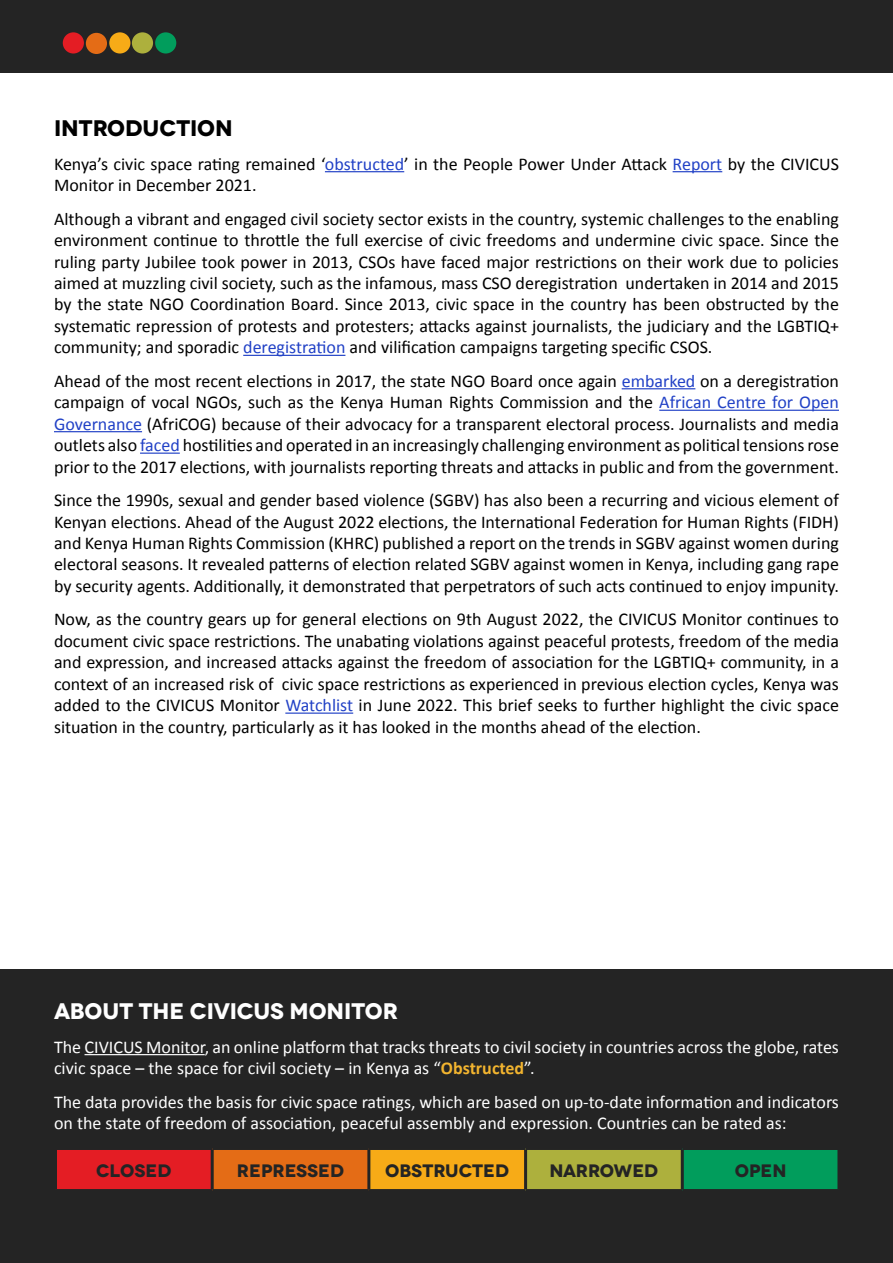
<style>
.page{position:relative;width:893px;height:1263px;background:#fff}
.page>*{position:absolute;margin:0;border:0;box-sizing:border-box;transform-origin:0 0}
.t1{font:700 22.5px "Novecentowide";letter-spacing:-.01em;color:#fff}
.t2{font:700 22.5px "Novecentowide";color:#000}
.t3{font:18px/21.5px "Calibri";color:#000;text-align:justify}
.t4{font:18px/21.5px "Calibri";color:#fff}
.t5{font:700 18px "Novecentowide";color:#242424}
.t6{font:700 18px "Novecentowide";letter-spacing:-.02em;color:#242424}
.s1{color:#2141c6}
.s2{font-weight:700;color:#f2b42f}
</style>
<div class="page">
<div style="left:0;top:0;width:893px;height:72px;background:#242424"></div>
<div style="left:63px;top:32px;width:21px;height:22px;background:#e41d24;border-radius:50%"></div>
<div style="left:86px;top:33px;width:21px;height:21px;background:#e46c16;border-radius:50%"></div>
<div style="left:109px;top:32px;width:21px;height:22px;background:#f7ab17;border-radius:50%"></div>
<div style="left:132px;top:32px;width:21px;height:22px;background:#adb03d;border-radius:50%"></div>
<div style="left:155px;top:32px;width:21px;height:22px;background:#019d5c;border-radius:50%"></div>
<hr style="left:325px;top:171px;width:79px;height:1px;background:#2141c6">
<hr style="left:673px;top:171px;width:49px;height:1px;background:#2141c6">
<hr style="left:243px;top:355px;width:102px;height:1px;background:#2141c6">
<hr style="left:622px;top:388px;width:73px;height:1px;background:#2141c6">
<hr style="left:659px;top:410px;width:180px;height:1px;background:#2141c6">
<hr style="left:54px;top:431px;width:88px;height:1px;background:#2141c6">
<hr style="left:140px;top:453px;width:40px;height:1px;background:#2141c6">
<hr style="left:285px;top:712px;width:68px;height:2px;background:#2141c6">
<div style="left:0;top:969px;width:893px;height:294px;background:#242424"></div>
<hr style="left:85px;top:1054px;width:120px;height:1px;background:#fff">
<div style="left:56px;top:1148px;width:156px;height:42px;background:#e41d24"></div>
<div style="left:212px;top:1148px;width:157px;height:42px;background:#e46c16"></div>
<div style="left:369px;top:1148px;width:157px;height:42px;background:#f7ab17"></div>
<div style="left:526px;top:1148px;width:156px;height:42px;background:#adb03d"></div>
<div style="left:682px;top:1148px;width:157px;height:42px;background:#019d5c"></div>
<hr style="left:54px;top:1147px;width:158px;height:3px;background:#242424">
<hr style="left:54px;top:1150px;width:3px;height:39px;background:#242424">
<hr style="left:212px;top:1147px;width:157px;height:3px;background:#242424">
<hr style="left:211px;top:1150px;width:3px;height:39px;background:#242424">
<hr style="left:369px;top:1147px;width:157px;height:3px;background:#242424">
<hr style="left:367px;top:1150px;width:3px;height:39px;background:#242424">
<hr style="left:526px;top:1147px;width:156px;height:3px;background:#242424">
<hr style="left:524px;top:1150px;width:3px;height:39px;background:#242424">
<hr style="left:682px;top:1147px;width:158px;height:3px;background:#242424">
<hr style="left:681px;top:1150px;width:3px;height:39px;background:#242424">
<hr style="left:837px;top:1150px;width:3px;height:39px;background:#242424">
<hr style="left:54px;top:1189px;width:158px;height:3px;background:#242424">
<hr style="left:212px;top:1189px;width:157px;height:3px;background:#242424">
<hr style="left:369px;top:1189px;width:157px;height:3px;background:#242424">
<hr style="left:526px;top:1189px;width:156px;height:3px;background:#242424">
<hr style="left:682px;top:1189px;width:158px;height:3px;background:#242424">
<p class="t2" style="left:54px;top:114px;width:180px">INTRODUCTION</p>
<p class="t3" style="left:54px;top:153px;width:786px">Kenya’s civic space rating remained ‘<span class="s1">obstructed</span>’ in the People Power Under Attack <span class="s1">Report</span> by the CIVICUS<br>Monitor in December 2021.</p>
<p class="t3" style="left:54px;top:208px;width:786px">Although a vibrant and engaged civil society sector exists in the country, systemic challenges to the enabling environment continue to throttle the full exercise of civic freedoms and undermine civic space. Since the ruling party Jubilee took power in 2013, CSOs have faced major restrictions on their work due to policies aimed at muzzling civil society, such as the infamous, mass CSO deregistration undertaken in 2014 and 2015 by the state NGO Coordination Board. Since 2013, civic space in the country has been obstructed by the systematic repression of protests and protesters; attacks against journalists, the judiciary and the LGBTIQ+ community; and sporadic <span class="s1">deregistration</span> and vilification campaigns targeting specific CSOS.</p>
<p class="t3" style="left:54px;top:370px;width:786px">Ahead of the most recent elections in 2017, the state NGO Board once again <span class="s1">embarked</span> on a deregistration campaign of vocal NGOs, such as the Kenya Human Rights Commission and the <span class="s1">African Centre for Open Governance</span> (AfriCOG) because of their advocacy for a transparent electoral process. Journalists and media outlets also <span class="s1">faced</span> hostilities and operated in an increasingly challenging environment as political tensions rose prior to the 2017 elections, with journalists reporting threats and attacks in public and from the government.</p>
<p class="t3" style="left:54px;top:489px;width:786px">Since the 1990s, sexual and gender based violence (SGBV) has also been a recurring and vicious element of Kenyan elections. Ahead of the August 2022 elections, the International Federation for Human Rights (FIDH) and Kenya Human Rights Commission (KHRC) published a report on the trends in SGBV against women during electoral seasons. It revealed patterns of election related SGBV against women in Kenya, including gang rape by security agents. Additionally, it demonstrated that perpetrators of such acts continued to enjoy impunity.</p>
<p class="t3" style="left:54px;top:609px;width:786px">Now, as the country gears up for general elections on 9th August 2022, the CIVICUS Monitor continues to document civic space restrictions. The unabating violations against peaceful protests, freedom of the media and expression, and increased attacks against the freedom of association for the LGBTIQ+ community, in a context of an increased risk of civic space restrictions as experienced in previous election cycles, Kenya was added to the CIVICUS Monitor <span class="s1">Watchlist</span> in June 2022. This brief seeks to further highlight the civic space situation in the country, particularly as it has looked in the months ahead of the election.</p>
<p class="t1" style="left:54px;top:997px;width:345px">ABOUT THE CIVICUS MONITOR</p>
<p class="t4" style="left:54px;top:1036px;width:786px">The CIVICUS Monitor, an online platform that tracks threats to civil society in countries across the globe, rates civic space – the space for civil society – in Kenya as “<span class="s2">Obstructed</span>”.</p>
<p class="t4" style="left:54px;top:1091px;width:786px">The data provides the basis for civic space ratings, which are based on up-to-date information and indicators on the state of freedom of association, peaceful assembly and expression. Countries can be rated as:</p>
<p class="t5" style="left:96px;top:1159px;width:77px">CLOSED</p>
<p class="t5" style="left:237px;top:1159px;width:109px">REPRESSED</p>
<p class="t5" style="left:385px;top:1159px;width:126px">OBSTRUCTED</p>
<p class="t6" style="left:549px;top:1159px;width:110px">NARROWED</p>
<p class="t5" style="left:735px;top:1159px;width:53px">OPEN</p>
</div>
